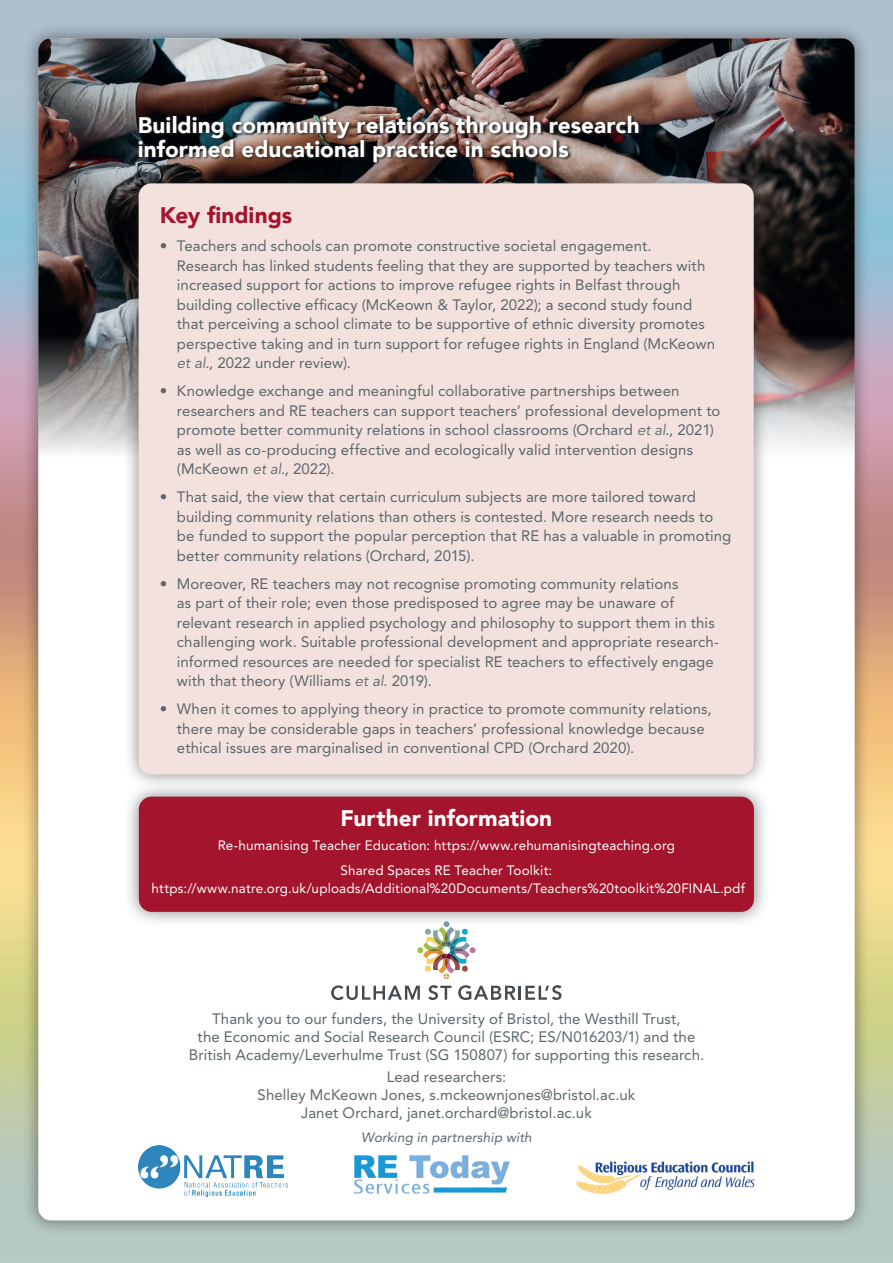
<style>
.page{position:relative;width:893px;height:1263px;background:#fff}
.page>*{position:absolute;margin:0;border:0;box-sizing:border-box;transform-origin:0 0}
.t1{font:900 22.5px/24px "Avenir";letter-spacing:.005em;color:#fff}
.t2{font:900 22.5px "Avenir";color:#a4142c}
.t3{font:15px/19.5px "Avenir";letter-spacing:.005em;color:#5c666a}
.t4{font:13.5px/24.5px "Avenir";letter-spacing:.01em;color:#fff;text-align:center}
.t5{font:italic 13.5px "Avenir";letter-spacing:.01em;color:#5c666a}
.s1{font-style:italic}
</style>
<div class="page">
<div style="left:23px;top:23px;width:847px;height:1213px;background:#231f20;opacity:.55"></div>
<div style="left:38px;top:38px;width:817px;height:1182px;background:#fff;border-radius:13px"></div>
<img style="left:38px;top:38px;width:817px;height:425px">
<div style="left:123px;top:781px;width:647px;height:146px;background:#231f20;opacity:.55"></div>
<div style="left:139px;top:797px;width:615px;height:115px;background:#a4142c;border-radius:13px"></div>
<img style="left:137px;top:114px;width:505px;height:52px">
<div style="left:123px;top:168px;width:646px;height:622px;background:#231f20;opacity:.55"></div>
<div style="left:139px;top:183px;width:615px;height:591px;background:#f3e1dd;border-radius:13px"></div>
<svg style="left:417px;top:921px;width:58px;height:58px"></svg>
<svg style="left:331px;top:985px;width:89px;height:15px"></svg>
<svg style="left:428px;top:985px;width:23px;height:15px"></svg>
<svg style="left:458px;top:985px;width:104px;height:15px"></svg>
<img style="left:139px;top:1146px;width:149px;height:50px">
<img style="left:576px;top:1161px;width:179px;height:34px">
<img style="left:354px;top:1155px;width:156px;height:39px">
<h1 class="t1" style="left:138px;top:112px;width:503px">Building community relations through research informed educational practice in schools</h1>
<h1 class="t2" style="left:160px;top:196px;width:134px">Key findings</h1>
<p class="t3" style="left:177px;top:236px;width:540px;text-indent:-17px">• Teachers and schools can promote constructive societal engagement.<br>Research has linked students feeling that they are supported by teachers with increased support for actions to improve refugee rights in Belfast through building collective efficacy (McKeown &amp; Taylor, 2022); a second study found that perceiving a school climate to be supportive of ethnic diversity promotes perspective taking and in turn support for refugee rights in England (McKeown <span class="s1">et al</span>., 2022 under review).</p>
<p class="t3" style="left:177px;top:381px;width:545px;text-indent:-17px">• Knowledge exchange and meaningful collaborative partnerships between researchers and RE teachers can support teachers’ professional development to promote better community relations in school classrooms (Orchard <span class="s1">et al</span>., 2021) as well as co-producing effective and ecologically valid intervention designs (McKeown <span class="s1">et al</span>., 2022).</p>
<p class="t3" style="left:177px;top:487px;width:556px;text-indent:-17px">• That said, the view that certain curriculum subjects are more tailored toward building community relations than others is contested. More research needs to be funded to support the popular perception that RE has a valuable in promoting better community relations (Orchard, 2015).</p>
<p class="t3" style="left:177px;top:574px;width:544px;text-indent:-17px">• Moreover, RE teachers may not recognise promoting community relations<br>as part of their role; even those predisposed to agree may be unaware of relevant research in applied psychology and philosophy to support them in this challenging work. Suitable professional development and appropriate research&shy;informed resources are needed for specialist RE teachers to effectively engage with that theory (Williams <span class="s1">et al</span>. 2019).</p>
<p class="t3" style="left:177px;top:699px;width:536px;text-indent:-17px">• When it comes to applying theory in practice to promote community relations, there may be considerable gaps in teachers’ professional knowledge because ethical issues are marginalised in conventional CPD (Orchard 2020).</p>
<h1 class="t1" style="left:341px;top:805px;width:213px">Further information</h1>
<p class="t4" style="left:218px;top:833px;width:459px">Re-humanising Teacher Education: https://www.rehumanisingteaching.org<br>Shared Spaces RE Teacher Toolkit:</p>
<p class="t4" style="left:151px;top:876px;width:595px">https://www.natre.org.uk/uploads/Additional%20Documents/Teachers%20toolkit%20FINAL.pdf</p>
<p class="t3" style="left:189px;top:1010px;width:517px;line-height:18px;text-align:center">Thank you to our funders, the University of Bristol, the Westhill Trust,<br>the Economic and Social Research Council (ESRC; ES/N016203/1) and the<br>British Academy/Leverhulme Trust (SG 150807) for supporting this research.</p>
<p class="t3" style="left:258px;top:1068px;width:379px;line-height:18px;text-align:center">Lead researchers:<br>Shelley McKeown Jones, s.mckeownjones@bristol.ac.uk<br>Janet Orchard, janet.orchard@bristol.ac.uk</p>
<p class="t5" style="left:361px;top:1129px;width:172px">Working in partnership with</p>
</div>
